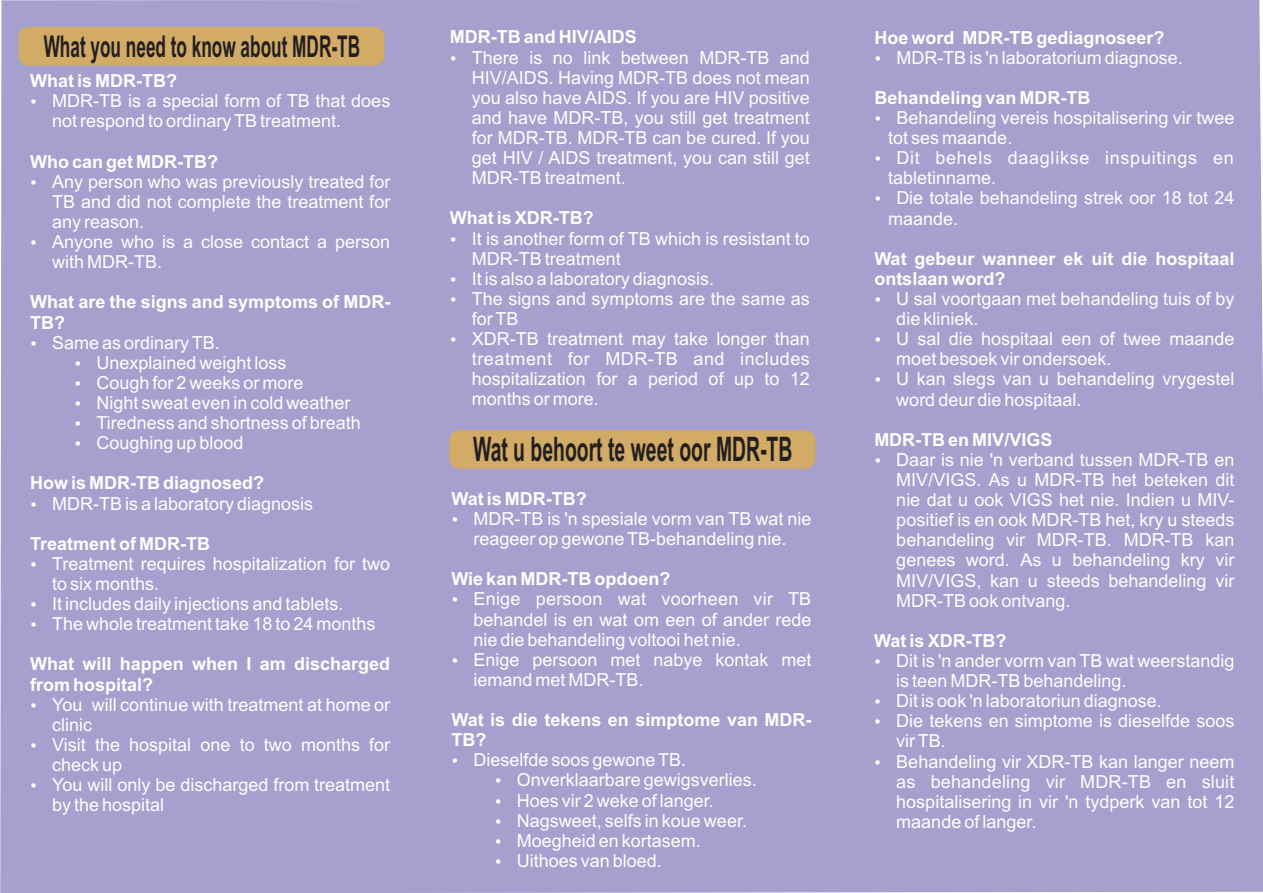
<style>
.page{position:relative;width:1263px;height:893px;background:#a5a0ce}
.page>*{position:absolute;margin:0;border:0;box-sizing:border-box;transform-origin:0 0}
.t1{font:700 33.9px "Arial";color:#231f20;scale:.57 1}
.t2{font:700 30px "Arial";color:#231f20;scale:.57 1}
.t3{font:18px/20.1px "Arial";color:#fff}
.t4{font:700 18px/20.1px "Arial";color:#fff}
.t5{font:18px "Arial";letter-spacing:.04em;color:#fff}
</style>
<div class="page">
<div style="left:450px;top:431px;width:365px;height:37px;background:#d2ab66;border-radius:9px"></div>
<div style="left:450px;top:430px;width:365px;height:38px;border:1px solid #d2ab66;border-radius:9px"></div>
<div style="left:19px;top:27px;width:365px;height:38px;background:#d2ab66;border-radius:9px"></div>
<div style="left:19px;top:27px;width:365px;height:38px;border:1px solid #d2ab66;border-radius:9px"></div>
<svg style="left:32px;top:100px;width:4px;height:4px"></svg>
<svg style="left:32px;top:180px;width:4px;height:4px"></svg>
<svg style="left:32px;top:240px;width:4px;height:5px"></svg>
<svg style="left:32px;top:341px;width:4px;height:4px"></svg>
<svg style="left:76px;top:361px;width:4px;height:4px"></svg>
<svg style="left:76px;top:381px;width:4px;height:5px"></svg>
<svg style="left:76px;top:401px;width:4px;height:5px"></svg>
<svg style="left:76px;top:421px;width:4px;height:5px"></svg>
<svg style="left:76px;top:441px;width:4px;height:5px"></svg>
<svg style="left:32px;top:502px;width:4px;height:4px"></svg>
<svg style="left:32px;top:562px;width:4px;height:4px"></svg>
<svg style="left:32px;top:602px;width:4px;height:5px"></svg>
<svg style="left:32px;top:622px;width:4px;height:5px"></svg>
<svg style="left:32px;top:703px;width:4px;height:4px"></svg>
<svg style="left:32px;top:743px;width:4px;height:4px"></svg>
<svg style="left:32px;top:783px;width:4px;height:5px"></svg>
<svg style="left:451px;top:56px;width:5px;height:4px"></svg>
<svg style="left:451px;top:237px;width:5px;height:4px"></svg>
<svg style="left:451px;top:277px;width:5px;height:4px"></svg>
<svg style="left:451px;top:297px;width:5px;height:5px"></svg>
<svg style="left:451px;top:337px;width:5px;height:5px"></svg>
<svg style="left:876px;top:56px;width:4px;height:4px"></svg>
<svg style="left:876px;top:116px;width:4px;height:5px"></svg>
<svg style="left:876px;top:157px;width:4px;height:4px"></svg>
<svg style="left:876px;top:197px;width:4px;height:4px"></svg>
<svg style="left:876px;top:297px;width:4px;height:5px"></svg>
<svg style="left:876px;top:337px;width:4px;height:5px"></svg>
<svg style="left:876px;top:378px;width:4px;height:4px"></svg>
<svg style="left:876px;top:458px;width:4px;height:5px"></svg>
<svg style="left:876px;top:659px;width:4px;height:5px"></svg>
<svg style="left:876px;top:699px;width:4px;height:5px"></svg>
<svg style="left:876px;top:720px;width:4px;height:4px"></svg>
<svg style="left:876px;top:760px;width:4px;height:4px"></svg>
<svg style="left:453px;top:517px;width:4px;height:5px"></svg>
<svg style="left:453px;top:598px;width:4px;height:4px"></svg>
<svg style="left:453px;top:658px;width:4px;height:4px"></svg>
<svg style="left:453px;top:759px;width:4px;height:4px"></svg>
<svg style="left:496px;top:779px;width:5px;height:4px"></svg>
<svg style="left:496px;top:799px;width:5px;height:4px"></svg>
<svg style="left:496px;top:819px;width:5px;height:4px"></svg>
<svg style="left:496px;top:839px;width:5px;height:4px"></svg>
<svg style="left:496px;top:859px;width:5px;height:4px"></svg>
<h2 class="t2" style="left:44px;top:35px;width:557px">What you need to know about MDR-TB</h2>
<p class="t4" style="left:30px;top:72px;width:148px">What is MDR-TB?</p>
<p class="t3" style="left:52px;top:93px;width:340px">MDR-TB is a special form of TB that does not respond to ordinary TB treatment.</p>
<p class="t4" style="left:30px;top:153px;width:189px">Who can get MDR-TB?</p>
<p class="t3" style="left:52px;top:173px;width:340px">Any person who was previously treated for<br>TB and did not complete the treatment for any reason.<br>Anyone who is a close contact a person with MDR-TB.</p>
<p class="t4" style="left:30px;top:294px;width:362px">What are the signs and symptoms of MDR-<br>TB?</p>
<p class="t3" style="left:96px;top:334px;width:266px;text-indent:-44px">Same as ordinary TB.<br>Unexplained weight loss<br>Cough for 2 weeks or more<br>Night sweat even in cold weather<br>Tiredness and shortness of breath<br>Coughing up blood</p>
<p class="t4" style="left:30px;top:475px;width:236px">How is MDR-TB diagnosed?</p>
<p class="t3" style="left:52px;top:495px;width:263px">MDR-TB is a laboratory diagnosis</p>
<p class="t4" style="left:30px;top:535px;width:181px">Treatment of MDR-TB</p>
<p class="t3" style="left:52px;top:555px;width:340px">Treatment requires hospitalization for two to six months.<br>It includes daily injections and tablets.<br>The whole treatment take 18 to 24 months</p>
<p class="t4" style="left:30px;top:656px;width:362px">What will happen when I am discharged from hospital?</p>
<p class="t3" style="left:52px;top:696px;width:340px">You will continue with treatment at home or clinic<br>Visit the hospital one to two months for check up<br>You will only be discharged from treatment by the hospital</p>
<p class="t4" style="left:450px;top:29px;width:188px">MDR-TB and HIV/AIDS</p>
<p class="t3" style="left:472px;top:49px;width:340px;text-align:justify">There is no link between MDR-TB and HIV/AIDS. Having MDR-TB does not mean you also have AIDS. If you are HIV positive and have MDR-TB, you still get treatment for MDR-TB. MDR-TB can be cured. If you get HIV / AIDS treatment, you can still get MDR-TB treatment.</p>
<p class="t4" style="left:450px;top:210px;width:145px">What is XDR-TB?</p>
<p class="t3" style="left:472px;top:230px;width:340px">It is another form of TB which is resistant to<br>MDR-TB treatment<br>It is also a laboratory diagnosis.<br>The signs and symptoms are the same as for TB<br>XDR-TB treatment may take longer than treatment for MDR-TB and includes hospitalization for a period of up to 12 months or more.</p>
<h1 class="t1" style="left:473px;top:437px;width:562px">Wat u behoort te weet oor MDR-TB</h1>
<p class="t4" style="left:451px;top:490px;width:137px">Wat is MDR-TB?</p>
<p class="t3" style="left:473px;top:510px;width:340px">MDR-TB is 'n spesiale vorm van TB wat nie reageer op gewone TB-behandeling nie.</p>
<p class="t4" style="left:451px;top:571px;width:220px">Wie kan MDR-TB opdoen?</p>
<p class="t3" style="left:473px;top:591px;width:340px">Enige persoon wat voorheen vir TB behandel is en wat om een of ander rede nie die behandeling voltooi het nie.<br>Enige persoon met nabye kontak met iemand met MDR-TB.</p>
<p class="t4" style="left:451px;top:711px;width:362px">Wat is die tekens en simptome van MDR-<br>TB?</p>
<p class="t3" style="left:517px;top:752px;width:242px;text-indent:-43px">Dieselfde soos gewone TB.<br>Onverklaarbare gewigsverlies.<br>Hoes vir 2 weke of langer.<br>Nagsweet, selfs in koue weer.<br>Moegheid en kortasem.<br>Uithoes van bloed.</p>
<p class="t4" style="left:874px;top:29px;width:292px">Hoe word MDR-TB gediagnoseer?</p>
<p class="t3" style="left:896px;top:49px;width:288px">MDR-TB is 'n laboratorium diagnose.</p>
<p class="t4" style="left:874px;top:89px;width:217px">Behandeling van MDR-TB</p>
<p class="t3" style="left:896px;top:109px;width:340px">Behandeling vereis hospitalisering vir twee</p>
<p class="t3" style="left:888px;top:129px;width:126px">tot ses maande.</p>
<p class="t5" style="left:896px;top:151px;width:339px">Dit behels daaglikse inspuitings en</p>
<p class="t3" style="left:888px;top:170px;width:110px">tabletinname.</p>
<p class="t3" style="left:896px;top:190px;width:340px">Die totale behandeling strek oor 18 tot 24</p>
<p class="t3" style="left:888px;top:210px;width:72px">maande.</p>
<p class="t4" style="left:874px;top:250px;width:362px">Wat gebeur wanneer ek uit die hospitaal ontslaan word?</p>
<p class="t3" style="left:896px;top:290px;width:340px">U sal voortgaan met behandeling tuis of by die kliniek.<br>U sal die hospitaal een of twee maande moet besoek vir ondersoek.<br>U kan slegs van u behandeling vrygestel word deur die hospitaal.</p>
<p class="t4" style="left:874px;top:431px;width:180px">MDR-TB en MIV/VIGS</p>
<p class="t3" style="left:896px;top:451px;width:340px;text-align:justify">Daar is nie 'n verband tussen MDR-TB en MIV/VIGS. As u MDR-TB het beteken dit nie dat u ook VIGS het nie. Indien u MIV&shy;positief is en ook MDR-TB het, kry u steeds behandeling vir MDR-TB. MDR-TB kan genees word. As u behandeling kry vir MIV/VIGS, kan u steeds behandeling vir MDR-TB ook ontvang.</p>
<p class="t4" style="left:874px;top:632px;width:134px">Wat is XDR-TB?</p>
<p class="t3" style="left:896px;top:652px;width:340px">Dit is 'n ander vorm van TB wat weerstandig is teen MDR-TB behandeling.<br>Dit is ook 'n laboratoriun diagnose.<br>Die tekens en simptome is dieselfde soos vir TB.<br>Behandeling vir XDR-TB kan langer neem as behandeling vir MDR-TB en sluit hospitalisering in vir 'n tydperk van tot 12 maande of langer.</p>
</div>
